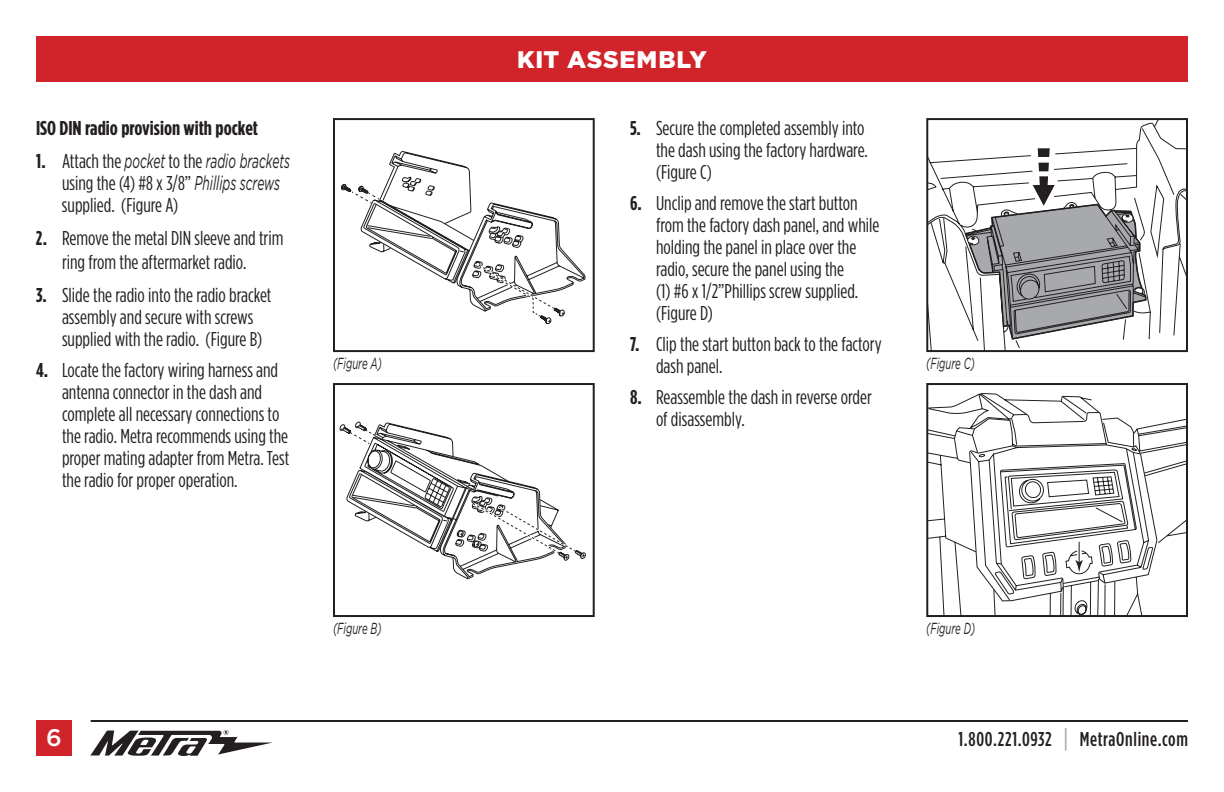
<style>
.page{position:relative;width:1224px;height:792px;background:#fff}
.page>*{position:absolute;margin:0;border:0;box-sizing:border-box;transform-origin:0 0}
.t1{font:900 24px "Gotham";letter-spacing:.03em;color:#fff}
.t2{font:500 24px "Gotham";color:#fff}
.t3{font:20px/22px "Gotham Condensed";color:#231f20}
.t4{font:italic 20px "Gotham";color:#231f20;scale:.6 1}
.t5{font:500 20px "Gotham Condensed";letter-spacing:.035em;color:#231f20}
.t6{font:700 20px "Gotham Condensed";color:#231f20;scale:1.07 1}
.t7{font:italic 16px "Gotham";color:#231f20;scale:.6 1}
.s1{font-family:"Gotham Condensed";font-weight:700;font-style:normal}
.s2{font-family:"Gotham Condensed";font-style:normal}
.s3{font-family:"Gotham";font-style:italic}
.s4{font-weight:700}
.s5{font-size:26px;color:#a8a9ad}
</style>
<div class="page">
<div style="left:36px;top:36px;width:1152px;height:45px;background:#d1232a"></div>
<svg style="left:90px;top:730px;width:183px;height:26px"></svg>
<hr style="left:91px;top:720px;width:1097px;height:2px;background:#231f20">
<div style="left:36px;top:720px;width:36px;height:36px;background:#d1232a"></div>
<svg style="left:929px;top:121px;width:256px;height:228px"></svg>
<svg style="left:1038px;top:148px;width:12px;height:9px"></svg>
<div style="left:1039px;top:163px;width:10px;height:8px;background:#231f20"></div>
<svg style="left:964px;top:176px;width:183px;height:165px"></svg>
<div style="left:926px;top:118px;width:262px;height:234px;border:2px solid #231f20"></div>
<svg style="left:341px;top:151px;width:244px;height:173px"></svg>
<div style="left:333px;top:118px;width:262px;height:234px;border:2px solid #231f20"></div>
<svg style="left:1158px;top:419px;width:27px;height:124px"></svg>
<svg style="left:929px;top:393px;width:229px;height:221px"></svg>
<svg style="left:1075px;top:542px;width:8px;height:30px"></svg>
<div style="left:926px;top:383px;width:262px;height:234px;border:2px solid #231f20"></div>
<svg style="left:340px;top:422px;width:246px;height:157px"></svg>
<div style="left:333px;top:383px;width:262px;height:234px;border:2px solid #231f20"></div>
<p class="t6" style="left:36px;top:117px;width:209px">ISO DIN radio provision with pocket</p>
<p class="t4" style="left:36px;top:150px;width:425px"><span class="s1">1.</span> <span class="s2">Attach the</span> pocket <span class="s2">to the</span> radio brackets</p>
<p class="t3" style="left:62px;top:172px;width:220px">using the (4) #8 x 3/8” <span class="s3">Phillips screws </span>supplied. (Figure A)</p>
<p class="t3" style="left:36px;top:226px;width:249px;line-height:24px;text-align:center"><span class="s4">2.</span> Remove the metal DIN sleeve and trim ring from the aftermarket radio.</p>
<p class="t3" style="left:62px;top:284px;width:211px;text-indent:-26px"><span class="s4">3.</span> Slide the radio into the radio bracket assembly and secure with screws supplied with the radio. (Figure B)</p>
<p class="t3" style="left:62px;top:359px;width:229px;text-indent:-26px"><span class="s4">4.</span> Locate the factory wiring harness and antenna connector in the dash and complete all necessary connections to the radio. Metra recommends using the proper mating adapter from Metra. Test the radio for proper operation.</p>
<p class="t1" style="left:517px;top:46px;width:191px">KIT ASSEMBLY</p>
<p class="t3" style="left:656px;top:117px;width:213px;text-indent:-26px"><span class="s4">5.</span> Secure the completed assembly into the dash using the factory hardware. (Figure C)</p>
<p class="t3" style="left:656px;top:192px;width:225px;text-indent:-26px"><span class="s4">6.</span> Unclip and remove the start button from the factory dash panel, and while holding the panel in place over the radio, secure the panel using the<br>(1) #6 x 1/2”Phillips screw supplied. (Figure D)</p>
<p class="t3" style="left:656px;top:333px;width:227px;text-indent:-26px"><span class="s4">7.</span> Clip the start button back to the factory dash panel.</p>
<p class="t3" style="left:656px;top:386px;width:217px;text-indent:-26px"><span class="s4">8.</span> Reassemble the dash in reverse order of disassembly.</p>
<p class="t7" style="left:333px;top:355px;width:83px">(Figure A)</p>
<p class="t7" style="left:926px;top:355px;width:83px">(Figure C)</p>
<p class="t7" style="left:333px;top:620px;width:83px">(Figure B)</p>
<p class="t7" style="left:926px;top:620px;width:83px">(Figure D)</p>
<p class="t2" style="left:46px;top:724px;width:17px">6</p>
<p class="t5" style="left:959px;top:728px;width:231px">1.800.221.0932 <span class="s5">|</span> MetraOnline.com</p>
</div>
